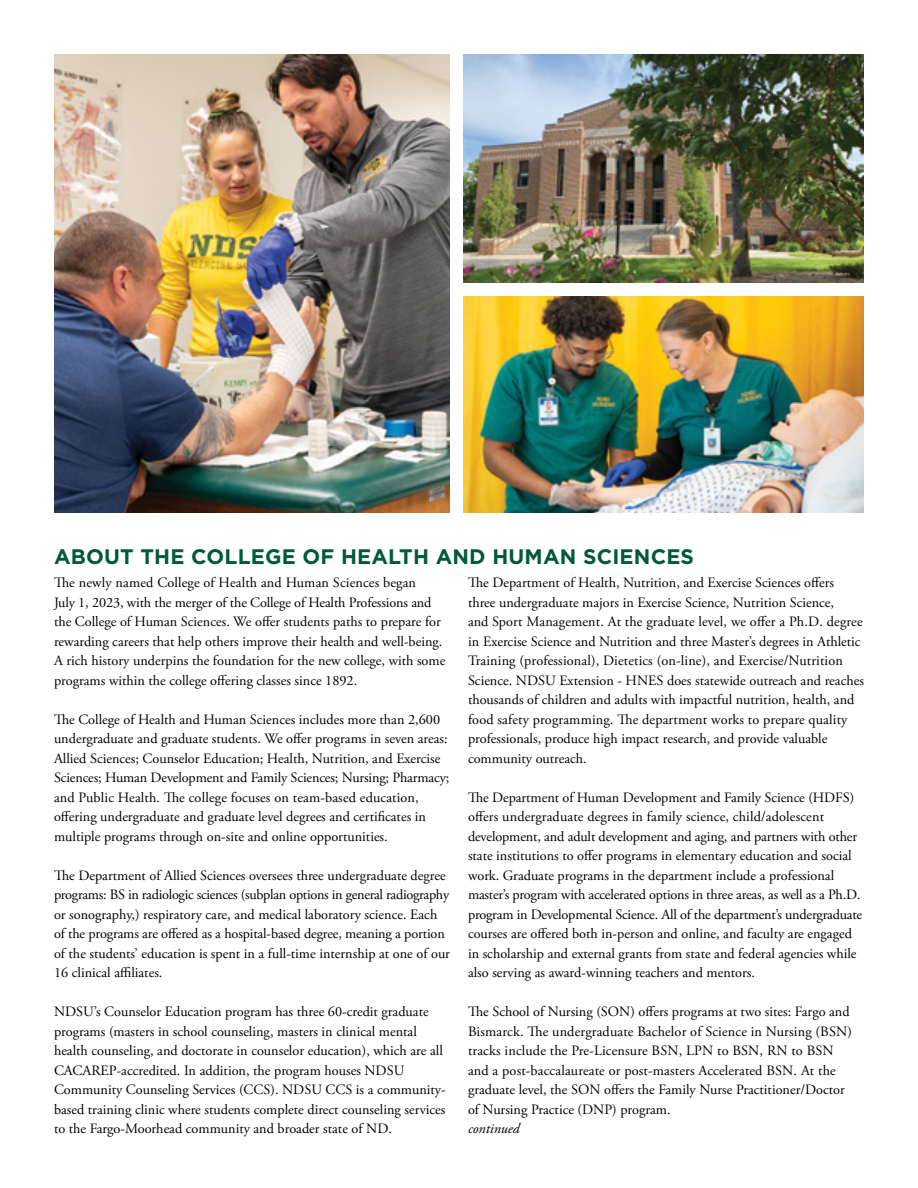
<style>
.page{position:relative;width:918px;height:1188px;background:#fff}
.page>*{position:absolute;margin:0;border:0;box-sizing:border-box;transform-origin:0 0}
.t1{font:700 21px "Gotham";letter-spacing:.01em;color:#00583d}
.t2{font:14.25px/19.5px "Adobe Garamond Pro";color:#000}
.t3{font:italic 14.25px "Adobe Garamond Pro";color:#000}
</style>
<div class="page">
<img style="left:463px;top:296px;width:401px;height:217px">
<img style="left:54px;top:54px;width:396px;height:459px">
<img style="left:463px;top:54px;width:401px;height:229px">
<h1 class="t1" style="left:54px;top:543px;width:642px">ABOUT THE COLLEGE OF HEALTH AND HUMAN SCIENCES</h1>
<p class="t2" style="left:54px;top:574px;width:393px">The newly named College of Health and Human Sciences began<br>July 1, 2023, with the merger of the College of Health Professions and the College of Human Sciences. We offer students paths to prepare for rewarding careers that help others improve their health and well-being.<br>A rich history underpins the foundation for the new college, with some programs within the college offering classes since 1892.</p>
<p class="t2" style="left:54px;top:710px;width:397px">The College of Health and Human Sciences includes more than 2,600 undergraduate and graduate students. We offer programs in seven areas:<br>Allied Sciences; Counselor Education; Health, Nutrition, and Exercise Sciences; Human Development and Family Sciences; Nursing; Pharmacy; and Public Health. The college focuses on team-based education, offering undergraduate and graduate level degrees and certificates in multiple programs through on-site and online opportunities.</p>
<p class="t2" style="left:54px;top:866px;width:398px">The Department of Allied Sciences oversees three undergraduate degree programs: BS in radiologic sciences (subplan options in general radiography or sonography,) respiratory care, and medical laboratory science. Each of the programs are offered as a hospital-based degree, meaning a portion of the students’ education is spent in a full-time internship at one of our 16 clinical affiliates.</p>
<p class="t2" style="left:54px;top:1002px;width:393px">NDSU’s Counselor Education program has three 60-credit graduate programs (masters in school counseling, masters in clinical mental health counseling, and doctorate in counselor education), which are all CACAREP-accredited. In addition, the program houses NDSU Community Counseling Services (CCS). NDSU CCS is a community&shy;based training clinic where students complete direct counseling services to the Fargo-Moorhead community and broader state of ND.</p>
<p class="t2" style="left:468px;top:573px;width:397px">The Department of Health, Nutrition, and Exercise Sciences offers three undergraduate majors in Exercise Science, Nutrition Science,<br>and Sport Management. At the graduate level, we offer a Ph.D. degree in Exercise Science and Nutrition and three Master’s degrees in Athletic Training (professional), Dietetics (on-line), and Exercise/Nutrition Science. NDSU Extension - HNES does statewide outreach and reaches thousands of children and adults with impactful nutrition, health, and food safety programming. The department works to prepare quality professionals, produce high impact research, and provide valuable community outreach.</p>
<p class="t2" style="left:468px;top:788px;width:396px">The Department of Human Development and Family Science (HDFS) offers undergraduate degrees in family science, child/adolescent development, and adult development and aging, and partners with other state institutions to offer programs in elementary education and social work. Graduate programs in the department include a professional master’s program with accelerated options in three areas, as well as a Ph.D. program in Developmental Science. All of the department’s undergraduate courses are offered both in-person and online, and faculty are engaged in scholarship and external grants from state and federal agencies while also serving as award-winning teachers and mentors.</p>
<p class="t2" style="left:468px;top:1002px;width:385px">The School of Nursing (SON) offers programs at two sites: Fargo and Bismarck. The undergraduate Bachelor of Science in Nursing (BSN) tracks include the Pre-Licensure BSN, LPN to BSN, RN to BSN and a post-baccalaureate or post-masters Accelerated BSN. At the graduate level, the SON offers the Family Nurse Practitioner/Doctor of Nursing Practice (DNP) program.</p>
<p class="t3" style="left:468px;top:1120px;width:53px">continued</p>
</div>
